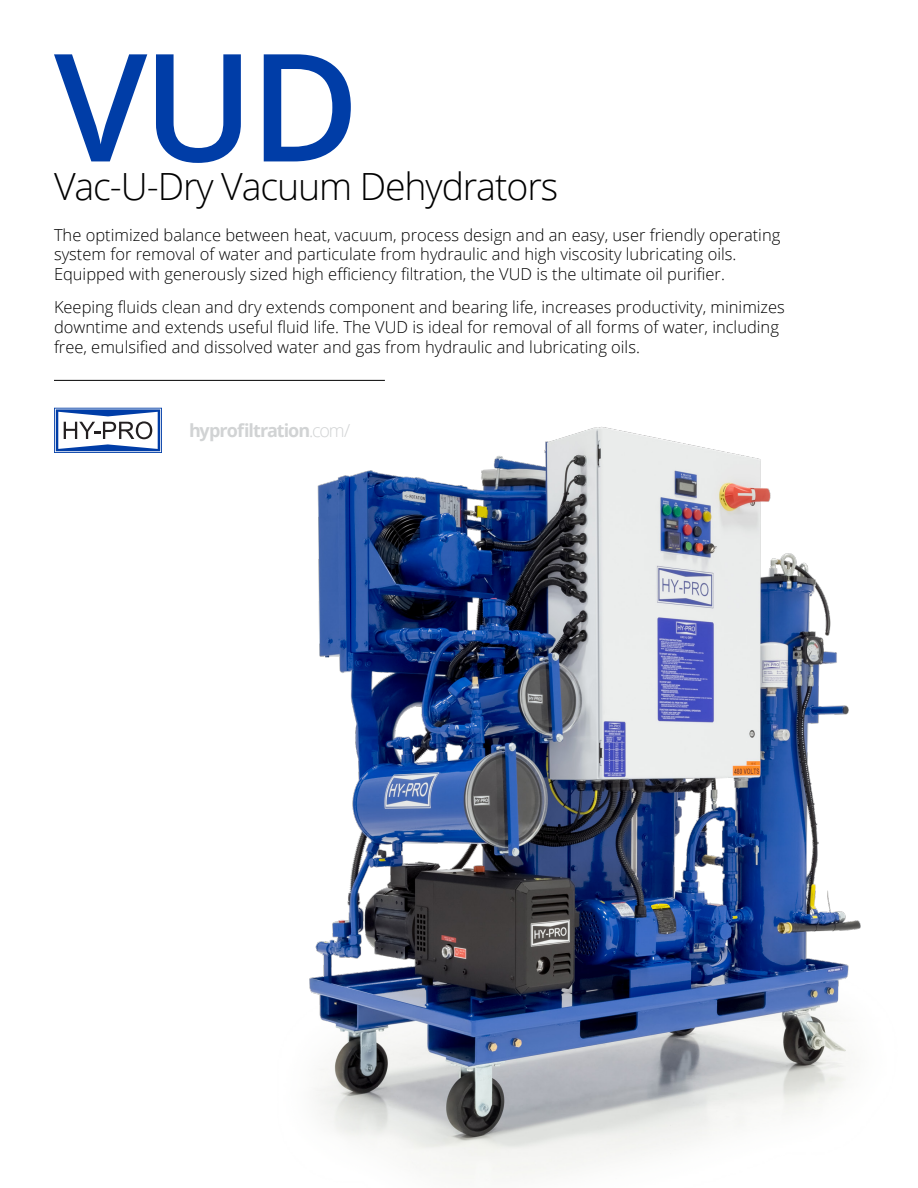
<style>
.page{position:relative;width:918px;height:1188px;background:#fff}
.page>*{position:absolute;margin:0;border:0;box-sizing:border-box;transform-origin:0 0}
.t1{font:600 150px "Open Sans";color:#003da7}
.t2{font:300 37.5px "Open Sans";letter-spacing:-.03em;color:#000}
.t3{font:700 18px "Open Sans";letter-spacing:-.055em;color:#d1d3d4}
.t4{font:300 16.5px/19.8px "Open Sans";color:#000}
.s1{font-weight:300}
</style>
<div class="page">
<img style="left:309px;top:426px;width:552px;height:753px">
<hr style="left:54px;top:380px;width:331px;height:1px;background:#000">
<svg style="left:54px;top:408px;width:108px;height:45px"></svg>
<h1 class="t1" style="left:54px;top:4px;width:307px">VUD</h1>
<h2 class="t2" style="left:54px;top:161px;width:506px">Vac-U-Dry Vacuum Dehydrators</h2>
<p class="t4" style="left:54px;top:224px;width:728px">The optimized balance between heat, vacuum, process design and an easy, user friendly operating system for removal of water and particulate from hydraulic and high viscosity lubricating oils.<br>Equipped with generously sized high efficiency filtration, the VUD is the ultimate oil purifier.</p>
<p class="t4" style="left:54px;top:297px;width:732px">Keeping fluids clean and dry extends component and bearing life, increases productivity, minimizes downtime and extends useful fluid life. The VUD is ideal for removal of all forms of water, including free, emulsified and dissolved water and gas from hydraulic and lubricating oils.</p>
<p class="t3" style="left:189px;top:418px;width:163px">hyprofiltration<span class="s1">.com/</span></p>
</div>
